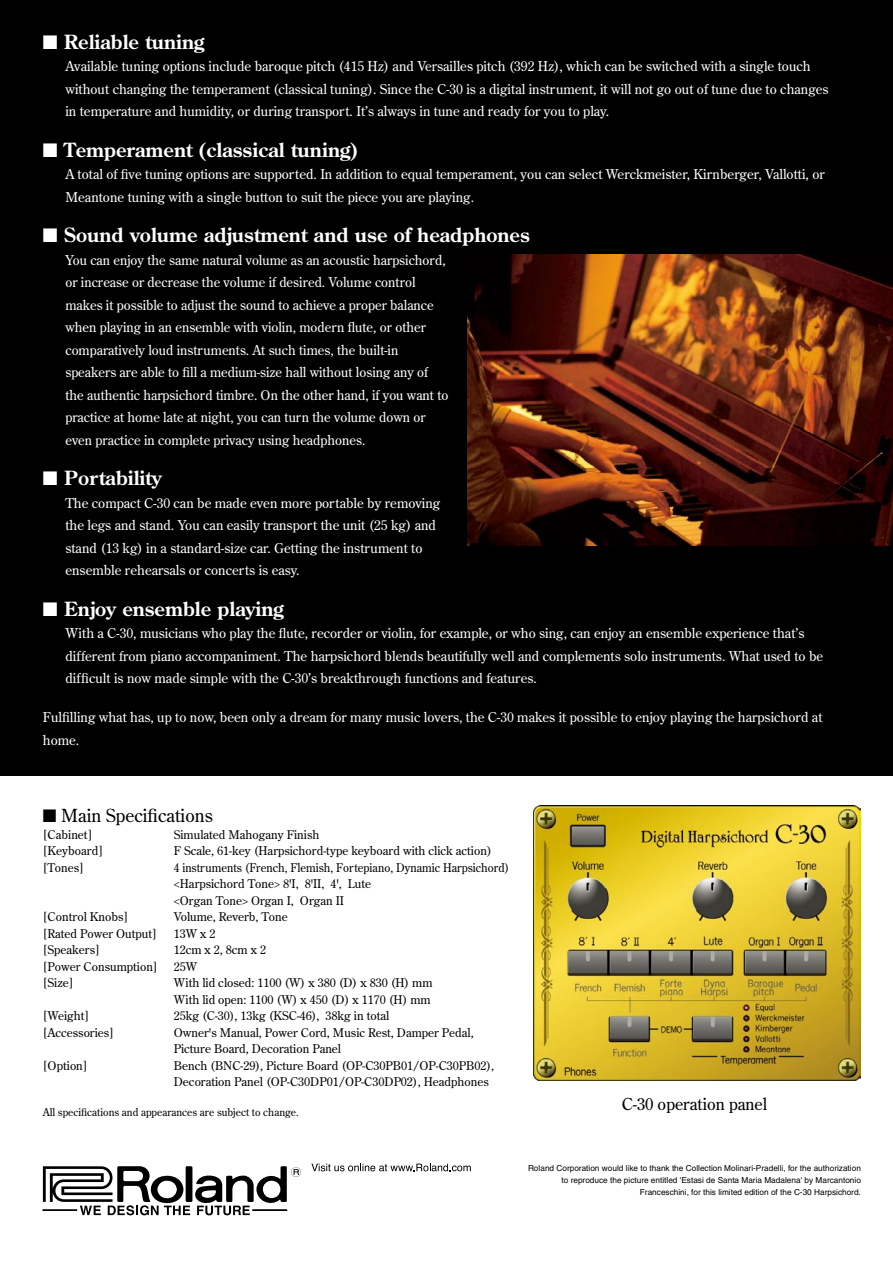
<style>
.page{position:relative;width:893px;height:1263px;background:#fff}
.page>*{position:absolute;margin:0;border:0;box-sizing:border-box;transform-origin:0 0}
.t1{font:700 19.5px "Century Old Style Std";color:#fff}
.t2{font:18px "Century Old Style Std";color:#000}
.t3{font:16.5px "Century Old Style Std";color:#000}
.t4{font:13.5px/22.5px "Century Old Style Std";color:#fff}
.t5{font:12px/16.5px "Century Old Style Std";color:#000}
.t6{font:12px/16.5px "Century Old Style Std";color:#000;scale:.95 1}
.t7{font:10.65px "Century Old Style Std";color:#000}
.t8{font:8.25px/12px "Helvetica";color:#000;text-align:right}
</style>
<div class="page">
<div style="left:0;top:0;width:893px;height:775px;background:#000"></div>
<img style="left:533px;top:805px;width:327px;height:275px">
<img style="left:468px;top:254px;width:425px;height:291px">
<svg style="left:311px;top:1163px;width:160px;height:8px"></svg>
<svg style="left:43px;top:1166px;width:258px;height:49px"></svg>
<h1 class="t1" style="left:43px;top:29px;width:163px">■ Reliable tuning</h1>
<p class="t4" style="left:65px;top:55px;width:765px">Available tuning options include baroque pitch (415 Hz) and Versailles pitch (392 Hz), which can be switched with a single touch without changing the temperament (classical tuning). Since the C-30 is a digital instrument, it will not go out of tune due to changes in temperature and humidity, or during transport. It’s always in tune and ready for you to play.</p>
<h1 class="t1" style="left:43px;top:137px;width:316px">■ Temperament (classical tuning)</h1>
<p class="t4" style="left:65px;top:163px;width:761px">A total of five tuning options are supported. In addition to equal temperament, you can select Werckmeister, Kirnberger, Vallotti, or<br>Meantone tuning with a single button to suit the piece you are playing.</p>
<h1 class="t1" style="left:43px;top:222px;width:488px">■ Sound volume adjustment and use of headphones</h1>
<p class="t4" style="left:65px;top:248px;width:384px">You can enjoy the same natural volume as an acoustic harpsichord, or increase or decrease the volume if desired. Volume control makes it possible to adjust the sound to achieve a proper balance when playing in an ensemble with violin, modern flute, or other comparatively loud instruments. At such times, the built-in speakers are able to fill a medium-size hall without losing any of the authentic harpsichord timbre. On the other hand, if you want to practice at home late at night, you can turn the volume down or even practice in complete privacy using headphones.</p>
<h1 class="t1" style="left:43px;top:465px;width:120px">■ Portability</h1>
<p class="t4" style="left:65px;top:491px;width:377px">The compact C-30 can be made even more portable by removing the legs and stand. You can easily transport the unit (25 kg) and stand (13 kg) in a standard-size car. Getting the instrument to ensemble rehearsals or concerts is easy.</p>
<h1 class="t1" style="left:43px;top:596px;width:242px">■ Enjoy ensemble playing</h1>
<p class="t4" style="left:65px;top:622px;width:759px">With a C-30, musicians who play the flute, recorder or violin, for example, or who sing, can enjoy an ensemble experience that’s different from piano accompaniment. The harpsichord blends beautifully well and complements solo instruments. What used to be difficult is now made simple with the C-30’s breakthrough functions and features.</p>
<p class="t4" style="left:43px;top:706px;width:781px">Fulfilling what has, up to now, been only a dream for many music lovers, the C-30 makes it possible to enjoy playing the harpsichord at home.</p>
<h2 class="t2" style="left:43px;top:804px;width:171px">■ Main Specifications</h2>
<p class="t5" style="left:43px;top:826px;width:51px">[Cabinet]</p>
<p class="t5" style="left:174px;top:826px;width:147px">Simulated Mahogany Finish</p>
<p class="t5" style="left:43px;top:842px;width:62px">[Keyboard]</p>
<p class="t5" style="left:174px;top:842px;width:319px">F Scale, 61-key (Harpsichord-type keyboard with click action)</p>
<p class="t5" style="left:43px;top:859px;width:43px">[Tones]</p>
<p class="t6" style="left:174px;top:859px;width:355px">4 instruments (French, Flemish, Fortepiano, Dynamic Harpsichord) &lt;Harpsichord Tone&gt; 8'I, 8'II, 4', Lute<br>&lt;Organ Tone&gt; Organ I, Organ II</p>
<p class="t5" style="left:43px;top:908px;width:87px">[Control Knobs]</p>
<p class="t5" style="left:174px;top:908px;width:116px">Volume, Reverb, Tone</p>
<p class="t5" style="left:43px;top:925px;width:116px">[Rated Power Output]</p>
<p class="t5" style="left:174px;top:925px;width:43px">13W x 2</p>
<p class="t5" style="left:43px;top:941px;width:58px">[Speakers]</p>
<p class="t5" style="left:174px;top:941px;width:94px">12cm x 2, 8cm x 2</p>
<p class="t5" style="left:43px;top:958px;width:116px">[Power Consumption]</p>
<p class="t5" style="left:174px;top:958px;width:25px">25W</p>
<p class="t5" style="left:43px;top:974px;width:32px">[Size]</p>
<p class="t5" style="left:174px;top:974px;width:260px">With lid closed: 1100 (W) x 380 (D) x 830 (H) mm<br>With lid open: 1100 (W) x 450 (D) x 1170 (H) mm</p>
<p class="t5" style="left:43px;top:1007px;width:48px">[Weight]</p>
<p class="t5" style="left:174px;top:1007px;width:217px">25kg (C-30), 13kg (KSC-46), 38kg in total</p>
<p class="t5" style="left:43px;top:1024px;width:73px">[Accessories]</p>
<p class="t5" style="left:174px;top:1024px;width:301px">Owner's Manual, Power Cord, Music Rest, Damper Pedal,<br>Picture Board, Decoration Panel</p>
<p class="t5" style="left:43px;top:1057px;width:46px">[Option]</p>
<p class="t5" style="left:174px;top:1057px;width:322px">Bench (BNC-29), Picture Board (OP-C30PB01/OP-C30PB02),<br>Decoration Panel (OP-C30DP01/OP-C30DP02), Headphones</p>
<p class="t7" style="left:43px;top:1106px;width:257px">All specifications and appearances are subject to change.</p>
<p class="t3" style="left:622px;top:1094px;width:147px">C-30 operation panel</p>
<p class="t8" style="left:528px;top:1162px;width:334px">Roland Corporation would like to thank the Collection Molinari-Pradelli, for the authorization to reproduce the picture entitled 'Estasi de Santa Maria Madalena' by Marcantonio<br>Franceschini, for this limited edition of the C-30 Harpsichord.</p>
</div>
